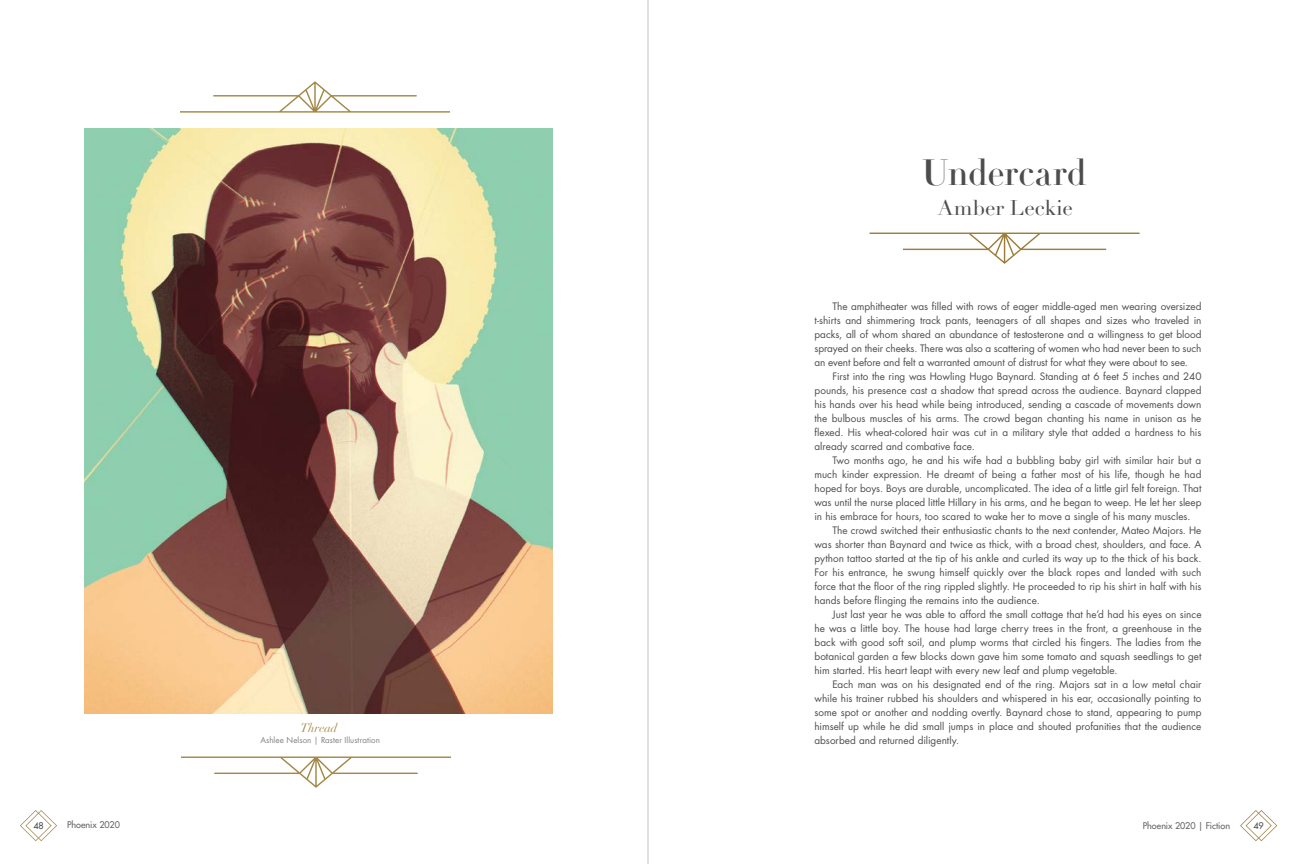
<style>
.page{position:relative;width:1296px;height:864px;background:#fff}
.page>*{position:absolute;margin:0;border:0;box-sizing:border-box;transform-origin:0 0}
.t1{font:36px "Didot LT Std Headline";letter-spacing:-.01em;color:#4d4d4f}
.t2{font:21px "Didot LT Std";letter-spacing:-.005em;color:#4d4d4f}
.t3{font:italic 12px "Didot LT Std";letter-spacing:-.005em;color:#a28745}
.t4{font:10px/14px "Futura LT Pro";color:#4d4d4f;text-align:justify}
.t5{font:500 9px "Futura LT Pro";letter-spacing:-.005em;color:#636466}
.t6{font:500 9px "Futura LT Pro";color:#4d4d4f}
.t7{font:8px "Futura LT Pro";letter-spacing:.01em;color:#808285}
</style>
<div class="page">
<svg style="left:1240px;top:810px;width:37px;height:31px"></svg>
<svg style="left:20px;top:810px;width:37px;height:31px"></svg>
<img style="left:85px;top:128px;width:468px;height:585px">
<svg style="left:180px;top:81px;width:270px;height:32px"></svg>
<svg style="left:181px;top:757px;width:270px;height:31px"></svg>
<svg style="left:870px;top:233px;width:270px;height:31px"></svg>
<hr style="left:648px;top:0;width:1px;height:864px;background:#000">
<p class="t3" style="left:301px;top:721px;width:38px">Thread</p>
<p class="t7" style="left:260px;top:735px;width:121px">Ashlee Nelson | Raster Illustration</p>
<h1 class="t1" style="left:924px;top:151px;width:165px">Undercard</h1>
<h2 class="t2" style="left:938px;top:195px;width:137px">Amber Leckie</h2>
<p class="t4" style="left:814px;top:299px;width:389px;text-indent:18px">The amphitheater was filled with rows of eager middle-aged men wearing oversized t-shirts and shimmering track pants, teenagers of all shapes and sizes who traveled in packs, all of whom shared an abundance of testosterone and a willingness to get blood sprayed on their cheeks. There was also a scattering of women who had never been to such an event before and felt a warranted amount of distrust for what they were about to see.</p>
<p class="t4" style="left:814px;top:369px;width:389px;text-indent:18px">First into the ring was Howling Hugo Baynard. Standing at 6 feet 5 inches and 240 pounds, his presence cast a shadow that spread across the audience. Baynard clapped his hands over his head while being introduced, sending a cascade of movements down the bulbous muscles of his arms. The crowd began chanting his name in unison as he flexed. His wheat-colored hair was cut in a military style that added a hardness to his already scarred and combative face.</p>
<p class="t4" style="left:814px;top:453px;width:389px;text-indent:18px">Two months ago, he and his wife had a bubbling baby girl with similar hair but a much kinder expression. He dreamt of being a father most of his life, though he had hoped for boys. Boys are durable, uncomplicated. The idea of a little girl felt foreign. That was until the nurse placed little Hillary in his arms, and he began to weep. He let her sleep in his embrace for hours, too scared to wake her to move a single of his many muscles.</p>
<p class="t4" style="left:814px;top:523px;width:389px;text-indent:18px">The crowd switched their enthusiastic chants to the next contender, Mateo Majors. He was shorter than Baynard and twice as thick, with a broad chest, shoulders, and face. A python tattoo started at the tip of his ankle and curled its way up to the thick of his back.<br>For his entrance, he swung himself quickly over the black ropes and landed with such force that the floor of the ring rippled slightly. He proceeded to rip his shirt in half with his hands before flinging the remains into the audience.</p>
<p class="t4" style="left:814px;top:607px;width:389px;text-indent:18px">Just last year he was able to afford the small cottage that he’d had his eyes on since he was a little boy. The house had large cherry trees in the front, a greenhouse in the back with good soft soil, and plump worms that circled his fingers. The ladies from the botanical garden a few blocks down gave him some tomato and squash seedlings to get him started. His heart leapt with every new leaf and plump vegetable.</p>
<p class="t4" style="left:814px;top:677px;width:389px;text-indent:18px">Each man was on his designated end of the ring. Majors sat in a low metal chair while his trainer rubbed his shoulders and whispered in his ear, occasionally pointing to some spot or another and nodding overtly. Baynard chose to stand, appearing to pump himself up while he did small jumps in place and shouted profanities that the audience absorbed and returned diligently.</p>
<p class="t6" style="left:33px;top:819px;width:12px">48</p>
<p class="t5" style="left:67px;top:818px;width:54px">Phoenix 2020</p>
<p class="t5" style="left:1143px;top:819px;width:89px">Phoenix 2020 | Fiction</p>
<p class="t6" style="left:1254px;top:819px;width:12px">49</p>
</div>
